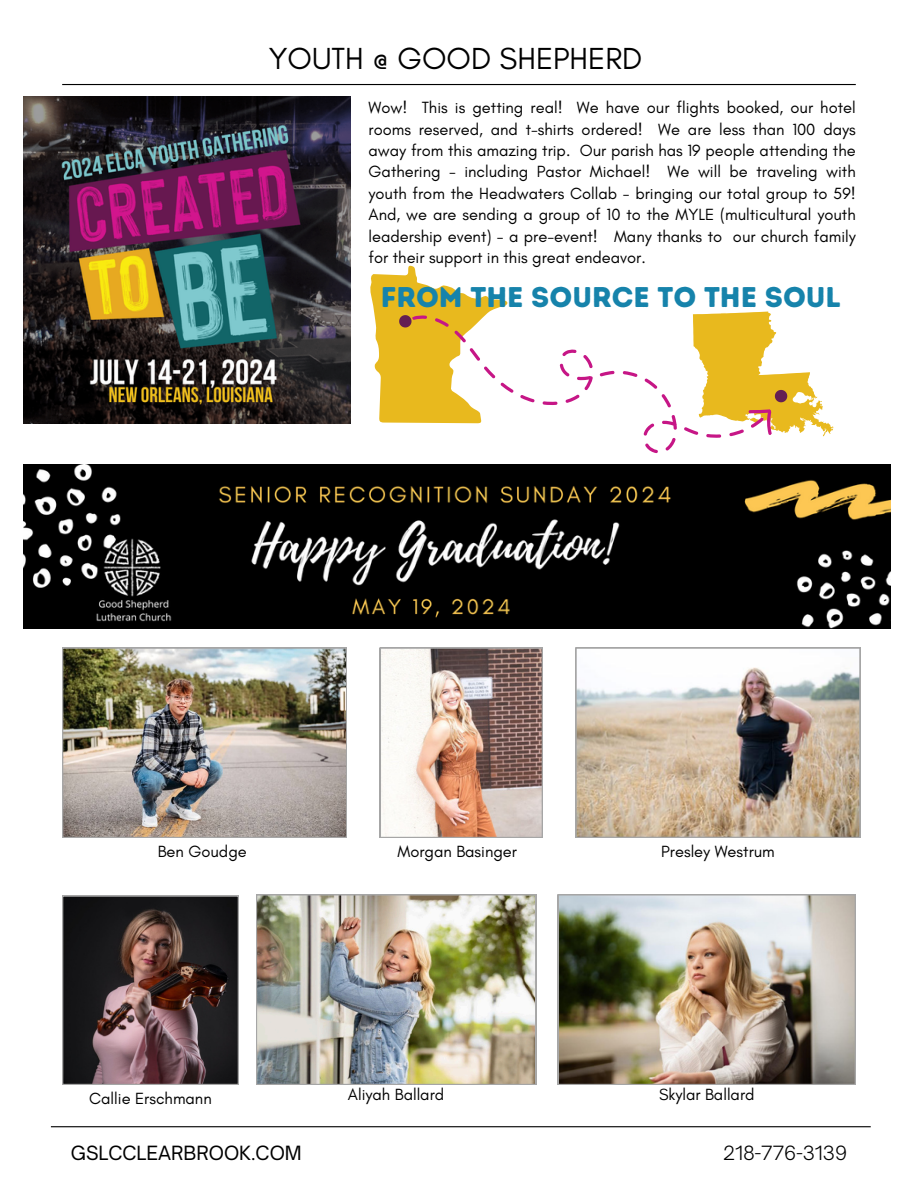
<style>
.page{position:relative;width:918px;height:1188px;background:#fff}
.page>*{position:absolute;margin:0;border:0;box-sizing:border-box;transform-origin:0 0}
.t1{font:31.05px "Glacial Indifference";color:#000}
.t2{font:28.5px "Intro Rust Base";color:#1683ab}
.t3{font:18.75px "Open Sauce One";color:#000}
.t4{font:300 18.75px "Open Sauce One";color:#000}
.t5{font:16.5px/21.3px "Glacial Indifference";color:#000;text-align:justify}
</style>
<div class="page">
<hr style="left:62px;top:84px;width:794px;height:1px;background:#000">
<hr style="left:51px;top:1126px;width:820px;height:1px;background:#000">
<img style="left:24px;top:96px;width:327px;height:328px">
<svg style="left:412px;top:311px;width:353px;height:154px"></svg>
<svg style="left:370px;top:265px;width:139px;height:158px"></svg>
<svg style="left:693px;top:312px;width:141px;height:127px"></svg>
<img style="left:62px;top:648px;width:285px;height:190px">
<img style="left:24px;top:465px;width:867px;height:164px">
<img style="left:576px;top:648px;width:284px;height:190px">
<img style="left:380px;top:648px;width:163px;height:190px">
<img style="left:62px;top:896px;width:177px;height:189px">
<img style="left:558px;top:894px;width:298px;height:191px">
<img style="left:256px;top:894px;width:280px;height:191px">
<p class="t1" style="left:269px;top:40px;width:375px">YOUTH @ GOOD SHEPHERD</p>
<p class="t5" style="left:369px;top:97px;width:489px">Wow! This is getting real! We have our flights booked, our hotel rooms reserved, and t-shirts ordered! We are less than 100 days away from this amazing trip. Our parish has 19 people attending the Gathering - including Pastor Michael! We will be traveling with youth from the Headwaters Collab - bringing our total group to 59!<br>And, we are sending a group of 10 to the MYLE (multicultural youth leadership event) - a pre-event! Many thanks to our church family for their support in this great endeavor.</p>
<p class="t2" style="left:381px;top:280px;width:462px">FROM THE SOURCE TO THE SOUL</p>
<p class="t5" style="left:158px;top:841px;width:91px">Ben Goudge</p>
<p class="t5" style="left:397px;top:841px;width:121px">Morgan Basinger</p>
<p class="t5" style="left:661px;top:841px;width:115px">Presley Westrum</p>
<p class="t5" style="left:89px;top:1087px;width:124px">Callie Erschmann</p>
<p class="t5" style="left:348px;top:1084px;width:98px">Aliyah Ballard</p>
<p class="t5" style="left:659px;top:1084px;width:97px">Skylar Ballard</p>
<h1 class="t3" style="left:71px;top:1141px;width:232px">GSLCCLEARBROOK.COM</h1>
<p class="t4" style="left:723px;top:1141px;width:125px">218-776-3139</p>
</div>
